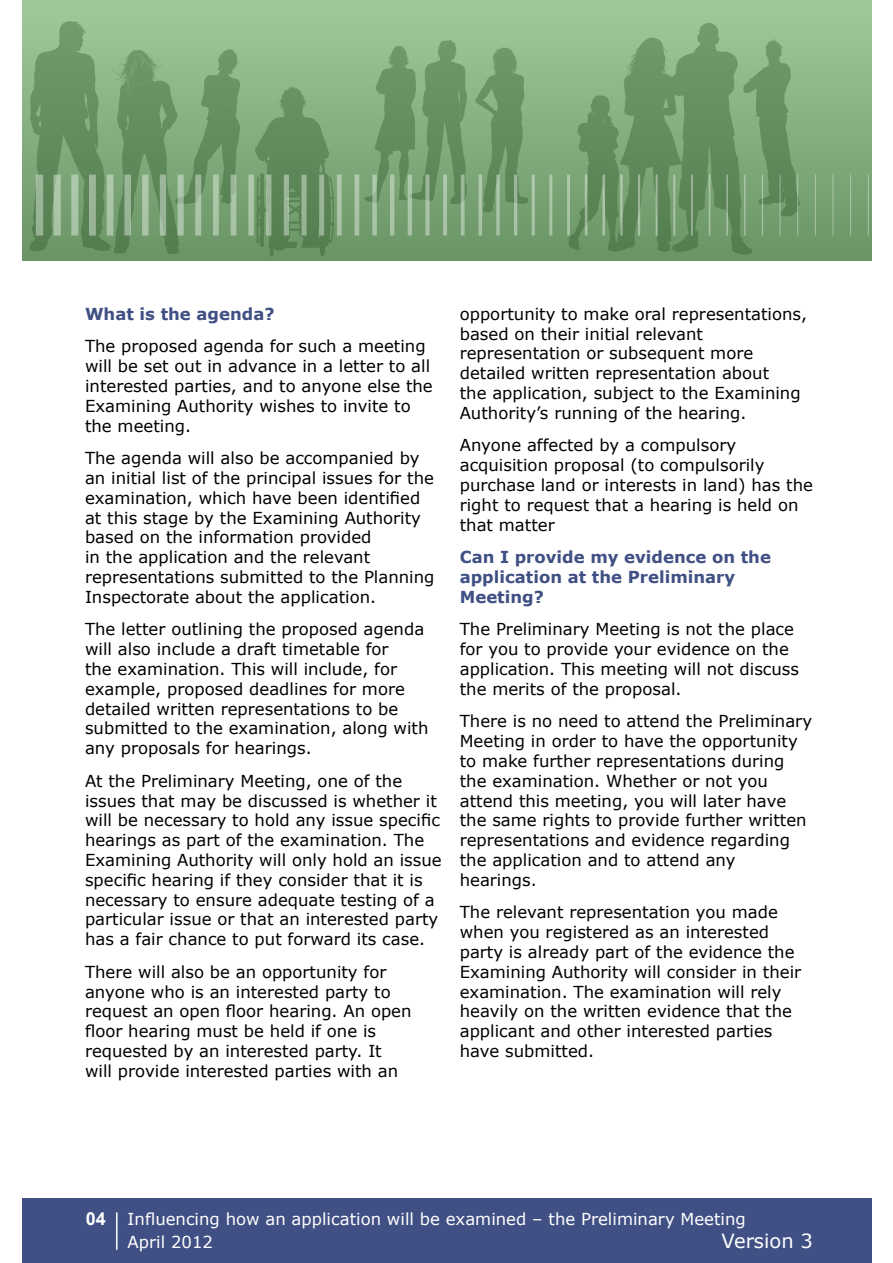
<style>
.page{position:relative;width:893px;height:1263px;background:#fff}
.page>*{position:absolute;margin:0;border:0;box-sizing:border-box;transform-origin:0 0}
.Footer_text{font:19.5px "Verdana";color:#fff}
.t1{font:700 18px "Arial";color:#fff}
.Subheading{font:16.5px/19.8px "Verdana";color:#000}
.Subheading-2{font:700 16.5px/19.8px "Verdana";color:#405084}
.Footer_text-2{font:16.5px/23.4px "Verdana";color:#fff}
</style>
<div class="page">
<div style="left:22px;top:1199px;width:871px;height:64px;background:#405084"></div>
<hr style="left:116px;top:1212px;width:2px;height:38px;background:#fff">
<svg style="left:22px;top:0;width:850px;height:261px;background:#7ba576"></svg>
<hr style="left:868px;top:175px;width:1px;height:61px;background:#fff">
<hr style="left:850px;top:175px;width:1px;height:61px;background:#fff">
<hr style="left:833px;top:175px;width:1px;height:61px;background:#fff">
<hr style="left:815px;top:175px;width:1px;height:61px;background:#fff">
<hr style="left:797px;top:175px;width:1px;height:61px;background:#fff">
<hr style="left:780px;top:175px;width:1px;height:61px;background:#fff">
<hr style="left:762px;top:175px;width:1px;height:61px;background:#fff">
<hr style="left:744px;top:175px;width:1px;height:61px;background:#fff">
<hr style="left:726px;top:175px;width:2px;height:61px;background:#fff">
<hr style="left:709px;top:175px;width:1px;height:61px;background:#fff">
<hr style="left:691px;top:175px;width:2px;height:61px;background:#fff">
<hr style="left:673px;top:175px;width:2px;height:61px;background:#fff">
<hr style="left:656px;top:175px;width:2px;height:61px;background:#fff">
<hr style="left:638px;top:175px;width:2px;height:61px;background:#fff">
<hr style="left:620px;top:175px;width:3px;height:61px;background:#fff">
<hr style="left:602px;top:175px;width:3px;height:61px;background:#fff">
<hr style="left:585px;top:175px;width:2px;height:61px;background:#fff">
<hr style="left:567px;top:175px;width:3px;height:61px;background:#fff">
<hr style="left:549px;top:175px;width:3px;height:61px;background:#fff">
<hr style="left:532px;top:175px;width:3px;height:61px;background:#fff">
<hr style="left:514px;top:175px;width:3px;height:61px;background:#fff">
<svg style="left:496px;top:175px;width:4px;height:61px"></svg>
<hr style="left:479px;top:175px;width:3px;height:61px;background:#fff">
<svg style="left:461px;top:175px;width:4px;height:61px"></svg>
<hr style="left:443px;top:175px;width:4px;height:61px;background:#aac4a7">
<svg style="left:425px;top:175px;width:4px;height:61px"></svg>
<hr style="left:408px;top:175px;width:4px;height:61px;background:#aac4a7">
<hr style="left:390px;top:175px;width:4px;height:61px;background:#abc5a8">
<svg style="left:372px;top:175px;width:5px;height:61px"></svg>
<hr style="left:355px;top:175px;width:4px;height:61px;background:#abc5a8">
<div style="left:337px;top:175px;width:5px;height:61px;background:#abc5a8"></div>
<div style="left:319px;top:175px;width:5px;height:61px;background:#9ab497"></div>
<div style="left:301px;top:175px;width:6px;height:61px;background:#9ab497"></div>
<div style="left:284px;top:175px;width:5px;height:61px;background:#9bb498"></div>
<svg style="left:266px;top:175px;width:5px;height:61px"></svg>
<div style="left:248px;top:175px;width:6px;height:61px;background:#abc5a8"></div>
<svg style="left:231px;top:175px;width:5px;height:61px"></svg>
<div style="left:213px;top:175px;width:6px;height:61px;background:#abc5a8"></div>
<svg style="left:195px;top:175px;width:6px;height:61px"></svg>
<svg style="left:178px;top:175px;width:6px;height:61px"></svg>
<svg style="left:160px;top:175px;width:6px;height:61px"></svg>
<div style="left:142px;top:175px;width:7px;height:61px;background:#abc5a8"></div>
<div style="left:124px;top:175px;width:7px;height:61px;background:#9bb498"></div>
<div style="left:107px;top:175px;width:6px;height:61px;background:#abc5a8"></div>
<div style="left:89px;top:175px;width:7px;height:61px;background:#9ab497"></div>
<div style="left:71px;top:175px;width:7px;height:61px;background:#abc5a8"></div>
<div style="left:54px;top:175px;width:7px;height:61px;background:#abc5a8"></div>
<div style="left:36px;top:175px;width:7px;height:61px;background:#9ab497"></div>
<div style="left:873px;top:0;width:20px;height:1263px;background:#fff"></div>
<p class="Subheading-2" style="left:85px;top:304px;width:191px">What is the agenda?</p>
<p class="Subheading" style="left:85px;top:336px;width:349px">The proposed agenda for such a meeting will be set out in advance in a letter to all interested parties, and to anyone else the Examining Authority wishes to invite to the meeting.</p>
<p class="Subheading" style="left:85px;top:448px;width:351px">The agenda will also be accompanied by an initial list of the principal issues for the examination, which have been identified at this stage by the Examining Authority based on the information provided<br>in the application and the relevant representations submitted to the Planning Inspectorate about the application.</p>
<p class="Subheading" style="left:85px;top:619px;width:345px">The letter outlining the proposed agenda will also include a draft timetable for<br>the examination. This will include, for example, proposed deadlines for more detailed written representations to be submitted to the examination, along with any proposals for hearings.</p>
<p class="Subheading" style="left:85px;top:771px;width:358px">At the Preliminary Meeting, one of the issues that may be discussed is whether it will be necessary to hold any issue specific hearings as part of the examination. The Examining Authority will only hold an issue specific hearing if they consider that it is necessary to ensure adequate testing of a particular issue or that an interested party has a fair chance to put forward its case.</p>
<p class="Subheading" style="left:85px;top:962px;width:328px">There will also be an opportunity for anyone who is an interested party to request an open floor hearing. An open floor hearing must be held if one is requested by an interested party. It will provide interested parties with an</p>
<p class="Subheading" style="left:460px;top:304px;width:349px">opportunity to make oral representations, based on their initial relevant representation or subsequent more detailed written representation about<br>the application, subject to the Examining Authority’s running of the hearing.</p>
<p class="Subheading" style="left:460px;top:435px;width:355px">Anyone affected by a compulsory acquisition proposal (to compulsorily purchase land or interests in land) has the right to request that a hearing is held on that matter</p>
<p class="Subheading-2" style="left:460px;top:547px;width:313px">Can I provide my evidence on the application at the Preliminary<br>Meeting?</p>
<p class="Subheading" style="left:460px;top:619px;width:341px">The Preliminary Meeting is not the place for you to provide your evidence on the application. This meeting will not discuss the merits of the proposal.</p>
<p class="Subheading" style="left:460px;top:711px;width:354px">There is no need to attend the Preliminary Meeting in order to have the opportunity to make further representations during the examination. Whether or not you attend this meeting, you will later have the same rights to provide further written representations and evidence regarding the application and to attend any hearings.</p>
<p class="Subheading" style="left:460px;top:902px;width:343px">The relevant representation you made when you registered as an interested party is already part of the evidence the Examining Authority will consider in their examination. The examination will rely heavily on the written evidence that the applicant and other interested parties have submitted.</p>
<p class="t1" style="left:86px;top:1207px;width:22px">04</p>
<p class="Footer_text-2" style="left:128px;top:1207px;width:620px">Influencing how an application will be examined – the Preliminary Meeting<br>April 2012</p>
<p class="Footer_text" style="left:722px;top:1228px;width:93px">Version 3</p>
</div>
